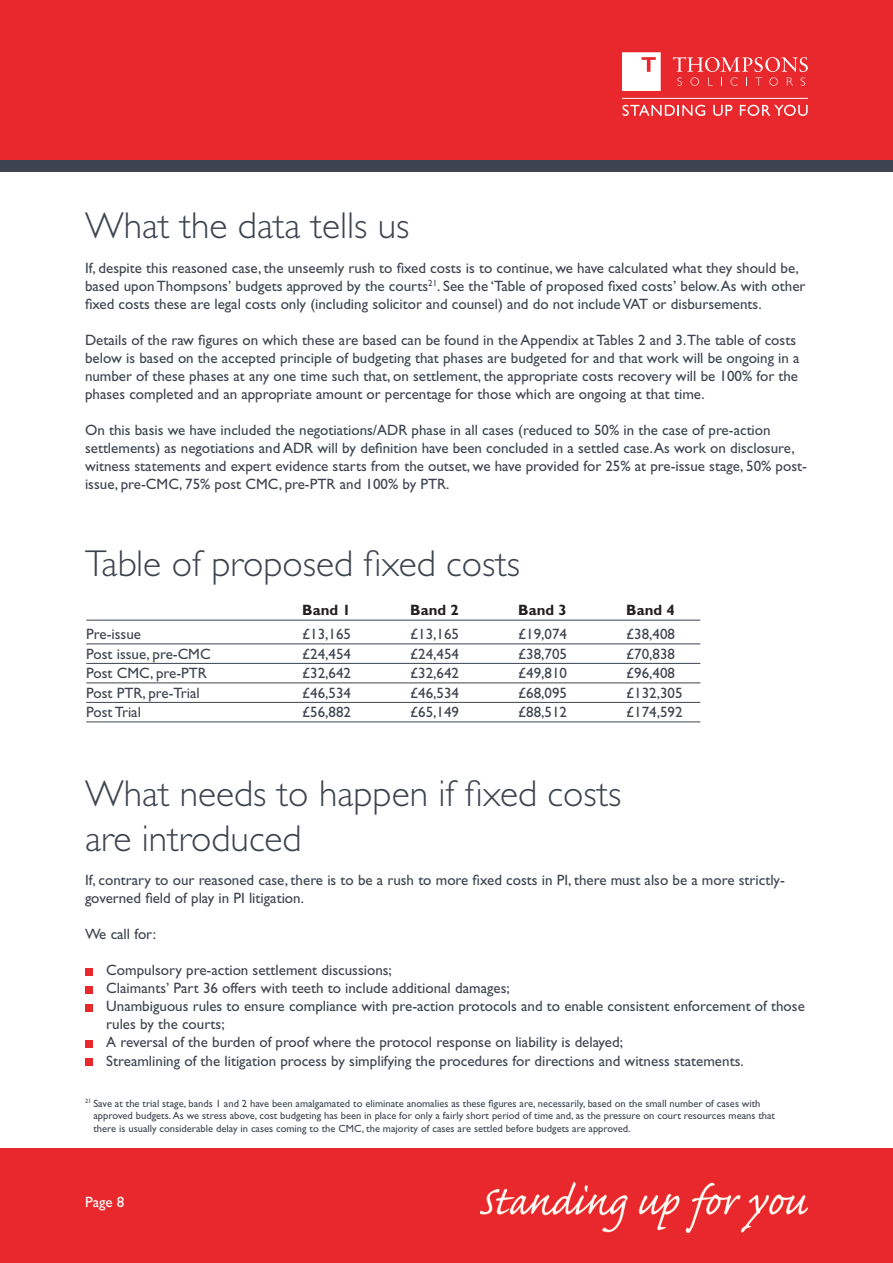
<style>
.page{position:relative;width:893px;height:1263px;background:#fff}
.page>*{position:absolute;margin:0;border:0;box-sizing:border-box;transform-origin:0 0}
.t1{font:300 37.5px/45px "Gill Sans Std";color:#3e444f}
.t2{font:15px/18px "Gill Sans Std";color:#3e444f}
.t3{font:700 15px "Gill Sans Std";color:#231f20}
.t4{font:15px "Gill Sans Std";color:#fff}
.t5{font:10.5px/12.6px "Gill Sans Std";color:#3e444f}
</style>
<div class="page">
<div style="left:0;top:1148px;width:893px;height:115px;background:#e9282d"></div>
<div style="left:85px;top:968px;width:7px;height:7px;background:#e9282d"></div>
<div style="left:85px;top:986px;width:7px;height:7px;background:#e9282d"></div>
<div style="left:85px;top:1004px;width:7px;height:7px;background:#e9282d"></div>
<div style="left:85px;top:1040px;width:7px;height:7px;background:#e9282d"></div>
<div style="left:85px;top:1058px;width:7px;height:7px;background:#e9282d"></div>
<div style="left:0;top:0;width:893px;height:164px;background:#e9282d"></div>
<div style="left:0;top:161px;width:893px;height:11px;background:#3e444f"></div>
<svg style="left:673px;top:57px;width:135px;height:29px"></svg>
<svg style="left:622px;top:52px;width:39px;height:39px"></svg>
<hr style="left:622px;top:98px;width:186px;height:1px;background:#fff">
<svg style="left:623px;top:105px;width:82px;height:11px"></svg>
<svg style="left:713px;top:105px;width:19px;height:11px"></svg>
<svg style="left:740px;top:105px;width:68px;height:11px"></svg>
<img style="left:480px;top:1182px;width:328px;height:51px">
<hr style="left:86px;top:620px;width:614px;height:1px;background:#3e444f">
<hr style="left:86px;top:644px;width:614px;height:1px;background:#3e444f">
<hr style="left:86px;top:663px;width:614px;height:1px;background:#3e444f">
<hr style="left:86px;top:683px;width:614px;height:1px;background:#3e444f">
<hr style="left:86px;top:702px;width:614px;height:1px;background:#3e444f">
<hr style="left:86px;top:722px;width:614px;height:1px;background:#3e444f">
<h1 class="t1" style="left:85px;top:207px;width:326px">What the data tells us</h1>
<p class="t2" style="left:85px;top:260px;width:722px">If, despite this reasoned case, the unseemly rush to fixed costs is to continue, we have calculated what they should be, based upon Thompsons’ budgets approved by the courts<sup>21</sup>. See the ‘Table of proposed fixed costs’ below.As with other fixed costs these are legal costs only (including solicitor and counsel) and do not includeVAT or disbursements.</p>
<p class="t2" style="left:85px;top:332px;width:716px">Details of the raw figures on which these are based can be found in the Appendix at Tables 2 and 3.The table of costs below is based on the accepted principle of budgeting that phases are budgeted for and that work will be ongoing in a number of these phases at any one time such that, on settlement, the appropriate costs recovery will be 100% for the phases completed and an appropriate amount or percentage for those which are ongoing at that time.</p>
<p class="t2" style="left:85px;top:422px;width:723px">On this basis we have included the negotiations/ADR phase in all cases (reduced to 50% in the case of pre-action settlements) as negotiations and ADR will by definition have been concluded in a settled case.As work on disclosure, witness statements and expert evidence starts from the outset, we have provided for 25% at pre-issue stage, 50% post&shy;issue, pre-CMC, 75% post CMC, pre-PTR and 100% by PTR.</p>
<h1 class="t1" style="left:85px;top:544px;width:437px">Table of proposed fixed costs</h1>
<p class="t3" style="left:302px;top:605px;width:50px">Band 1</p>
<p class="t3" style="left:410px;top:605px;width:50px">Band 2</p>
<p class="t3" style="left:518px;top:605px;width:50px">Band 3</p>
<p class="t3" style="left:626px;top:605px;width:50px">Band 4</p>
<p class="t2" style="left:86px;top:626px;width:56px">Pre-issue</p>
<p class="t2" style="left:302px;top:626px;width:50px">£13,165</p>
<p class="t2" style="left:410px;top:626px;width:50px">£13,165</p>
<p class="t2" style="left:518px;top:626px;width:50px">£19,074</p>
<p class="t2" style="left:626px;top:626px;width:50px">£38,408</p>
<p class="t2" style="left:86px;top:646px;width:126px">Post issue, pre-CMC</p>
<p class="t2" style="left:302px;top:646px;width:50px">£24,454</p>
<p class="t2" style="left:410px;top:646px;width:50px">£24,454</p>
<p class="t2" style="left:518px;top:646px;width:50px">£38,705</p>
<p class="t2" style="left:626px;top:646px;width:50px">£70,838</p>
<p class="t2" style="left:86px;top:665px;width:122px">Post CMC, pre-PTR</p>
<p class="t2" style="left:302px;top:665px;width:50px">£32,642</p>
<p class="t2" style="left:410px;top:665px;width:50px">£32,642</p>
<p class="t2" style="left:518px;top:665px;width:50px">£49,810</p>
<p class="t2" style="left:626px;top:665px;width:50px">£96,408</p>
<p class="t2" style="left:86px;top:685px;width:115px">Post PTR, pre-Trial</p>
<p class="t2" style="left:302px;top:685px;width:50px">£46,534</p>
<p class="t2" style="left:410px;top:685px;width:50px">£46,534</p>
<p class="t2" style="left:518px;top:685px;width:50px">£68,095</p>
<p class="t2" style="left:626px;top:685px;width:58px">£132,305</p>
<p class="t2" style="left:86px;top:704px;width:56px">Post Trial</p>
<p class="t2" style="left:302px;top:704px;width:50px">£56,882</p>
<p class="t2" style="left:410px;top:704px;width:50px">£65,149</p>
<p class="t2" style="left:518px;top:704px;width:50px">£88,512</p>
<p class="t2" style="left:626px;top:704px;width:58px">£174,592</p>
<h1 class="t1" style="left:85px;top:774px;width:538px">What needs to happen if fixed costs are introduced</h1>
<p class="t2" style="left:85px;top:873px;width:701px">If, contrary to our reasoned case, there is to be a rush to more fixed costs in PI, there must also be a more strictly&shy;governed field of play in PI litigation.</p>
<p class="t2" style="left:85px;top:927px;width:73px">We call for:</p>
<p class="t2" style="left:106px;top:963px;width:700px">Compulsory pre-action settlement discussions;<br>Claimants’ Part 36 offers with teeth to include additional damages;<br>Unambiguous rules to ensure compliance with pre-action protocols and to enable consistent enforcement of those rules by the courts;<br>A reversal of the burden of proof where the protocol response on liability is delayed;<br>Streamlining of the litigation process by simplifying the procedures for directions and witness statements.</p>
<p class="t5" style="left:93px;top:1098px;width:683px;text-indent:-8px"><sup>21</sup> Save at the trial stage, bands 1 and 2 have been amalgamated to eliminate anomalies as these figures are, necessarily, based on the small number of cases with approved budgets. As we stress above, cost budgeting has been in place for only a fairly short period of time and, as the pressure on court resources means that there is usually considerable delay in cases coming to the CMC, the majority of cases are settled before budgets are approved.</p>
<p class="t4" style="left:85px;top:1197px;width:41px">Page 8</p>
</div>
